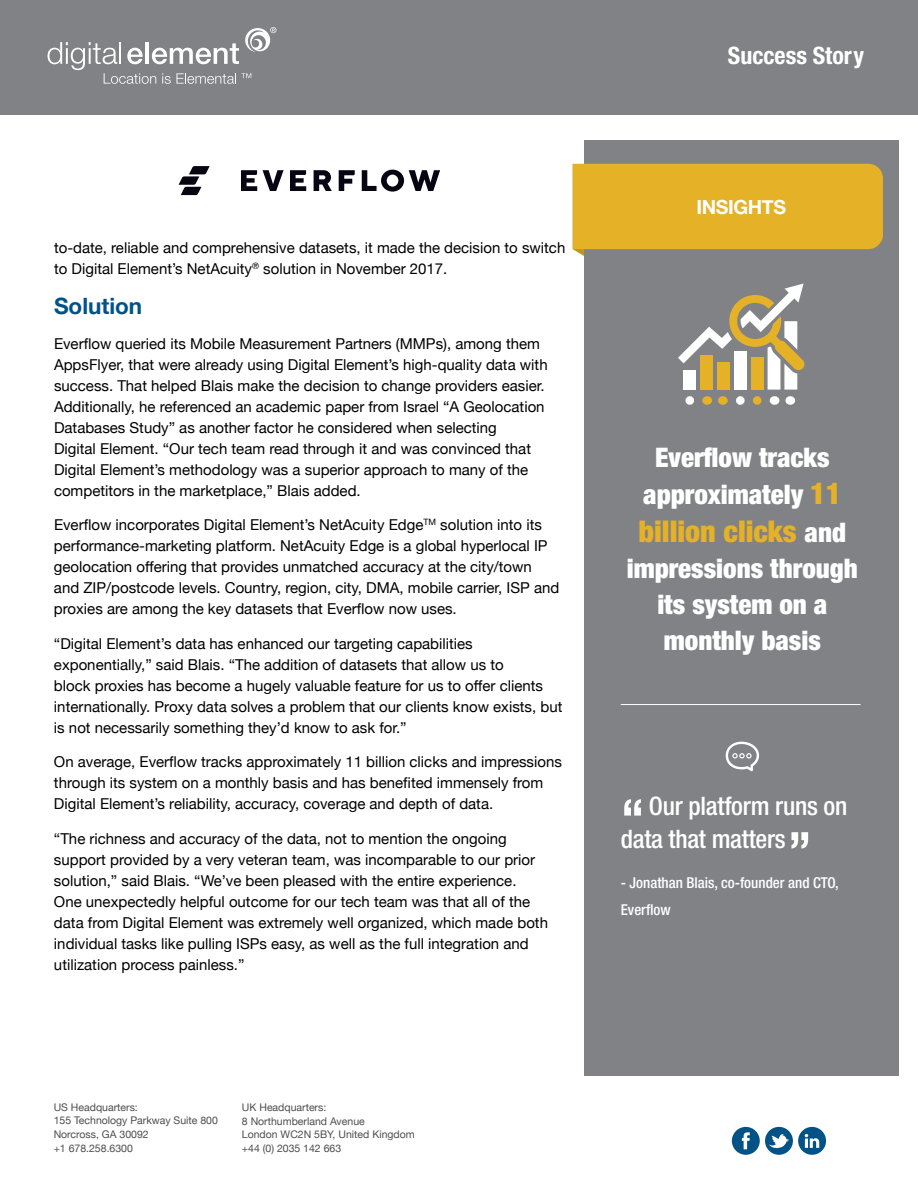
<style>
.page{position:relative;width:918px;height:1188px;background:#fff}
.page>*{position:absolute;margin:0;border:0;box-sizing:border-box;transform-origin:0 0}
.t1{font:900 condensed 30px "Helvetica Neue";color:#e4b127}
.t2{font:900 condensed 27px/36px "Helvetica Neue";color:#fff;text-align:center}
.t3{font:500 condensed 25.5px/33px "Helvetica Neue";letter-spacing:-.01em;color:#fff}
.t4{font:700 condensed 24px "Helvetica Neue";color:#fff}
.t5{font:700 22.5px "Helvetica Neue";color:#015286}
.t6{font:700 19.5px "Helvetica Neue";letter-spacing:-.02em;color:#fff}
.t7{font:15px/21px "Helvetica Neue";color:#000}
.t8{font:500 condensed 15px/27px "Helvetica Neue";color:#fff}
.t9{font:10.5px/13.5px "Helvetica Neue";color:#4d4d4f}
.s1{font-size:30px;color:#e4b127}
.s2{font-size:27px;color:#fff}
.s3{font-weight:700;font-size:51px}
</style>
<div class="page">
<div style="left:0;top:0;width:918px;height:115px;background:#808285"></div>
<svg style="left:48px;top:27px;width:228px;height:57px"></svg>
<svg style="left:732px;top:1127px;width:94px;height:28px"></svg>
<div style="left:584px;top:140px;width:314px;height:936px;background:#808285"></div>
<hr style="left:621px;top:704px;width:240px;height:1px;background:#fff">
<svg style="left:573px;top:164px;width:310px;height:92px;background:#dcad2e"></svg>
<svg style="left:678px;top:284px;width:127px;height:106px"></svg>
<div style="left:686px;top:396px;width:8px;height:9px;border:4px solid #fff;border-radius:50%"></div>
<div style="left:702px;top:396px;width:10px;height:9px;border:4px solid #e4b127;border-radius:50%"></div>
<div style="left:718px;top:396px;width:10px;height:9px;border:4px solid #e4b127;border-radius:50%"></div>
<div style="left:736px;top:396px;width:9px;height:9px;border:4px solid #fff;border-radius:50%"></div>
<div style="left:753px;top:396px;width:8px;height:9px;border:4px solid #e4b127;border-radius:50%"></div>
<div style="left:770px;top:396px;width:9px;height:9px;border:4px solid #fff;border-radius:50%"></div>
<div style="left:785px;top:396px;width:10px;height:9px;border:4px solid #fff;border-radius:50%"></div>
<svg style="left:263px;top:170px;width:21px;height:21px"></svg>
<svg style="left:241px;top:170px;width:16px;height:21px"></svg>
<svg style="left:290px;top:170px;width:16px;height:21px"></svg>
<svg style="left:314px;top:170px;width:18px;height:21px"></svg>
<svg style="left:339px;top:170px;width:16px;height:21px"></svg>
<svg style="left:362px;top:170px;width:78px;height:22px"></svg>
<svg style="left:179px;top:166px;width:31px;height:29px"></svg>
<svg style="left:726px;top:742px;width:33px;height:29px"></svg>
<p class="t7" style="left:54px;top:238px;width:513px">to-date, reliable and comprehensive datasets, it made the decision to switch to Digital Element’s NetAcuity<sup>®</sup> solution in November 2017.</p>
<h3 class="t5" style="left:54px;top:289px;width:90px">Solution</h3>
<p class="t7" style="left:54px;top:334px;width:495px">Everflow queried its Mobile Measurement Partners (MMPs), among them AppsFlyer, that were already using Digital Element’s high-quality data with success. That helped Blais make the decision to change providers easier.<br>Additionally, he referenced an academic paper from Israel “A Geolocation Databases Study” as another factor he considered when selecting<br>Digital Element. “Our tech team read through it and was convinced that Digital Element’s methodology was a superior approach to many of the competitors in the marketplace,” Blais added.</p>
<p class="t7" style="left:54px;top:515px;width:507px">Everflow incorporates Digital Element’s NetAcuity Edge<sup>TM</sup> solution into its performance-marketing platform. NetAcuity Edge is a global hyperlocal IP geolocation offering that provides unmatched accuracy at the city/town and ZIP/postcode levels. Country, region, city, DMA, mobile carrier, ISP and proxies are among the key datasets that Everflow now uses.</p>
<p class="t7" style="left:54px;top:634px;width:510px">“Digital Element’s data has enhanced our targeting capabilities exponentially,” said Blais. “The addition of datasets that allow us to<br>block proxies has become a hugely valuable feature for us to offer clients internationally. Proxy data solves a problem that our clients know exists, but is not necessarily something they’d know to ask for.”</p>
<p class="t7" style="left:54px;top:752px;width:509px">On average, Everflow tracks approximately 11 billion clicks and impressions through its system on a monthly basis and has benefited immensely from<br>Digital Element’s reliability, accuracy, coverage and depth of data.</p>
<p class="t7" style="left:54px;top:829px;width:496px">“The richness and accuracy of the data, not to mention the ongoing support provided by a very veteran team, was incomparable to our prior solution,” said Blais. “We’ve been pleased with the entire experience.<br>One unexpectedly helpful outcome for our tech team was that all of the data from Digital Element was extremely well organized, which made both individual tasks like pulling ISPs easy, as well as the full integration and utilization process painless.”</p>
<p class="t9" style="left:54px;top:1101px;width:166px">US Headquarters:<br>155 Technology Parkway Suite 800<br>Norcross, GA 30092<br>+1 678.258.6300</p>
<p class="t9" style="left:242px;top:1101px;width:174px">UK Headquarters:<br>8 Northumberland Avenue<br>London WC2N 5BY, United Kingdom +44 (0) 2035 142 663</p>
<h3 class="t4" style="left:728px;top:41px;width:138px">Success Story</h3>
<h3 class="t6" style="left:696px;top:191px;width:91px">INSIGHTS</h3>
<h2 class="t2" style="left:643px;top:438px;width:200px;line-height:37.5px">Everflow tracks approximately <span class="s1">11</span></h2>
<h1 class="t1" style="left:639px;top:513px;width:209px">billion clicks <span class="s2">and</span></h1>
<h2 class="t2" style="left:627px;top:550px;width:233px">impressions through its system on a monthly basis</h2>
<h3 class="t3" style="left:621px;top:789px;width:228px"><span class="s3">“</span> Our platform runs on data that matters<span class="s3">”</span></h3>
<p class="t8" style="left:621px;top:869px;width:219px">- Jonathan Blais, co-founder and CTO,<br>Everflow</p>
</div>
